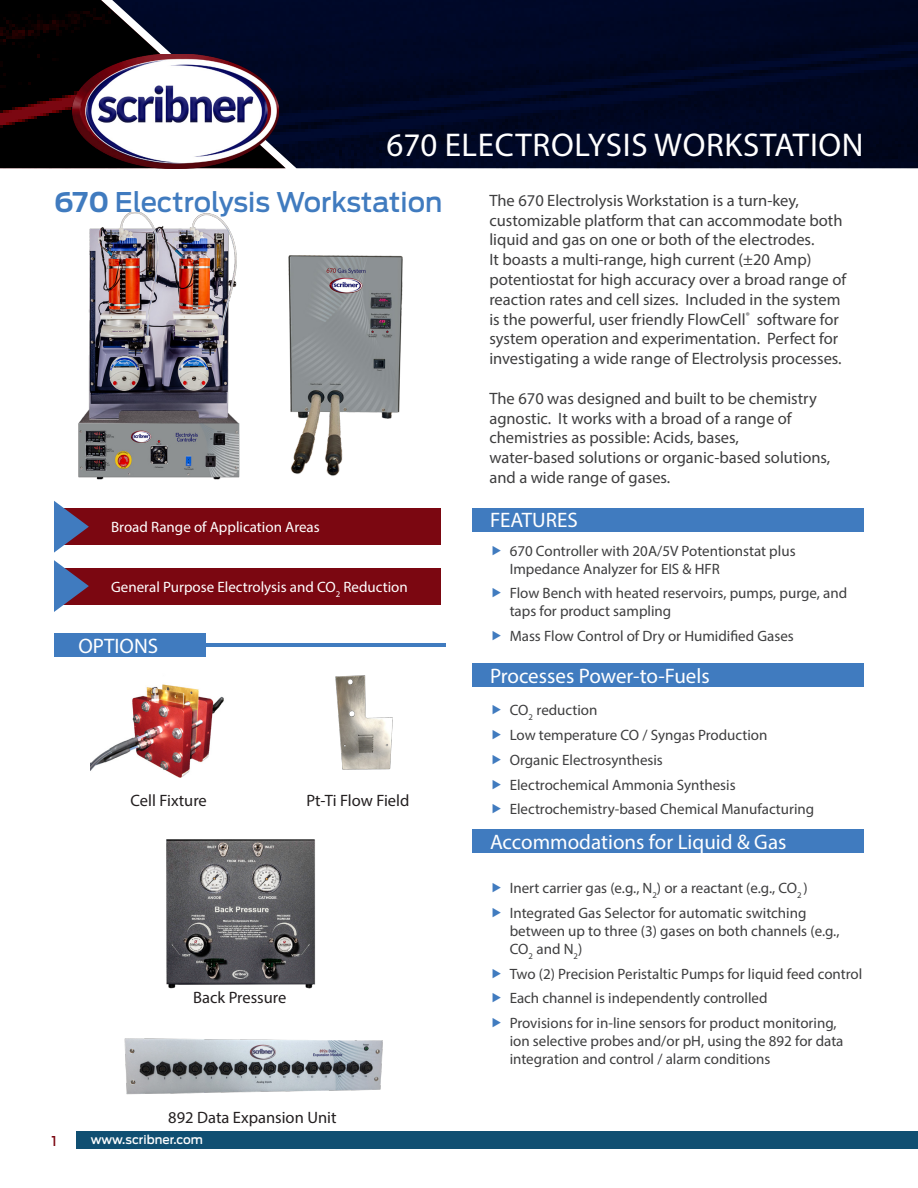
<style>
.page{position:relative;width:918px;height:1188px;background:#fff}
.page>*{position:absolute;margin:0;border:0;box-sizing:border-box;transform-origin:0 0}
.t1{font:33px "Myriad Pro";letter-spacing:.02em;color:#fff}
.t2{font:500 27px "Antenna";letter-spacing:-.005em;color:#407bbf}
.t3{font:21px "Myriad Pro";color:#fff}
.t4{font:16.5px/19.8px "Myriad Pro";color:#3e3e3f}
.t5{font:16.5px "Myriad Pro";color:#231f20}
.t6{font:15px/18px "Myriad Pro";color:#3e3e3f}
.t7{font:15px "Myriad Pro";color:#fff}
.t8{font:500 13.5px "Antenna";color:#7b0711}
.t9{font:500 12px "Antenna";color:#fff}
.s1{font-weight:700}
</style>
<div class="page">
<img style="left:286px;top:0;width:632px;height:168px">
<div style="left:76px;top:1132px;width:842px;height:17px;background:#104f72"></div>
<img style="left:0;top:0;width:286px;height:168px">
<img style="left:124px;top:1038px;width:259px;height:57px">
<img style="left:166px;top:839px;width:150px;height:150px">
<div style="left:472px;top:508px;width:392px;height:23px;background:#407bbf"></div>
<div style="left:54px;top:633px;width:151px;height:24px;background:#407bbf"></div>
<hr style="left:202px;top:643px;width:244px;height:4px;background:#407bbf">
<div style="left:54px;top:508px;width:387px;height:37px;background:#7b0711"></div>
<div style="left:54px;top:568px;width:387px;height:36px;background:#7b0711"></div>
<svg style="left:54px;top:501px;width:35px;height:52px"></svg>
<svg style="left:54px;top:560px;width:35px;height:52px"></svg>
<img style="left:91px;top:684px;width:133px;height:94px">
<div style="left:472px;top:663px;width:392px;height:24px;background:#407bbf"></div>
<div style="left:472px;top:830px;width:392px;height:23px;background:#407bbf"></div>
<img style="left:335px;top:675px;width:58px;height:95px">
<img style="left:72px;top:54px;width:207px;height:114px">
<img style="left:78px;top:212px;width:162px;height:268px">
<img style="left:288px;top:255px;width:115px;height:221px">
<p class="t1" style="left:387px;top:125px;width:479px">670 ELECTROLYSIS WORKSTATION</p>
<p class="t2" style="left:54px;top:184px;width:390px"><span class="s1">670</span> Electrolysis Workstation</p>
<p class="t4" style="left:489px;top:190px;width:358px">The 670 Electrolysis Workstation is a turn-key, customizable platform that can accommodate both liquid and gas on one or both of the electrodes.<br>It boasts a multi-range, high current (±20 Amp) potentiostat for high accuracy over a broad range of reaction rates and cell sizes. Included in the system is the powerful, user friendly FlowCell<sup>®</sup> software for system operation and experimentation. Perfect for investigating a wide range of Electrolysis processes.</p>
<p class="t4" style="left:489px;top:388px;width:342px">The 670 was designed and built to be chemistry agnostic. It works with a broad of a range of chemistries as possible: Acids, bases,<br>water-based solutions or organic-based solutions, and a wide range of gases.</p>
<p class="t7" style="left:111px;top:518px;width:210px">Broad Range of Application Areas</p>
<p class="t7" style="left:111px;top:577px;width:298px">General Purpose Electrolysis and CO<sub>2</sub> Reduction</p>
<p class="t3" style="left:78px;top:633px;width:81px">OPTIONS</p>
<p class="t5" style="left:131px;top:790px;width:78px">Cell Fixture</p>
<p class="t5" style="left:306px;top:790px;width:105px">Pt-Ti Flow Field</p>
<p class="t5" style="left:193px;top:987px;width:95px">Back Pressure</p>
<p class="t5" style="left:168px;top:1107px;width:170px">892 Data Expansion Unit</p>
<p class="t8" style="left:51px;top:1132px;width:7px">1</p>
<p class="t9" style="left:91px;top:1131px;width:114px">www.scribner.com</p>
<p class="t3" style="left:490px;top:507px;width:89px">FEATURES</p>
<p class="t6" style="left:510px;top:541px;width:287px">670 Controller with 20A/5V Potentionstat plus<br>Impedance Analyzer for EIS &amp; HFR</p>
<p class="t6" style="left:510px;top:584px;width:339px">Flow Bench with heated reservoirs, pumps, purge, and taps for product sampling</p>
<p class="t6" style="left:510px;top:627px;width:286px">Mass Flow Control of Dry or Humidified Gases</p>
<p class="t3" style="left:490px;top:663px;width:221px">Processes Power-to-Fuels</p>
<p class="t6" style="left:510px;top:701px;width:89px">CO<sub>2</sub> reduction</p>
<p class="t6" style="left:510px;top:726px;width:259px">Low temperature CO / Syngas Production</p>
<p class="t6" style="left:510px;top:751px;width:155px">Organic Electrosynthesis</p>
<p class="t6" style="left:510px;top:775px;width:227px">Electrochemical Ammonia Synthesis</p>
<p class="t6" style="left:510px;top:800px;width:306px">Electrochemistry-based Chemical Manufacturing</p>
<p class="t3" style="left:490px;top:829px;width:298px">Accommodations for Liquid &amp; Gas</p>
<p class="t6" style="left:510px;top:879px;width:300px">Inert carrier gas (e.g., N<sub>2</sub>) or a reactant (e.g., CO<sub>2</sub> )</p>
<p class="t6" style="left:510px;top:904px;width:331px">Integrated Gas Selector for automatic switching between up to three (3) gases on both channels (e.g.,<br>CO<sub>2</sub> and N<sub>2</sub>)</p>
<p class="t6" style="left:510px;top:964px;width:354px">Two (2) Precision Peristaltic Pumps for liquid feed control</p>
<p class="t6" style="left:510px;top:989px;width:259px">Each channel is independently controlled</p>
<p class="t6" style="left:510px;top:1014px;width:335px">Provisions for in-line sensors for product monitoring, ion selective probes and/or pH, using the 892 for data integration and control / alarm conditions</p>
</div>
